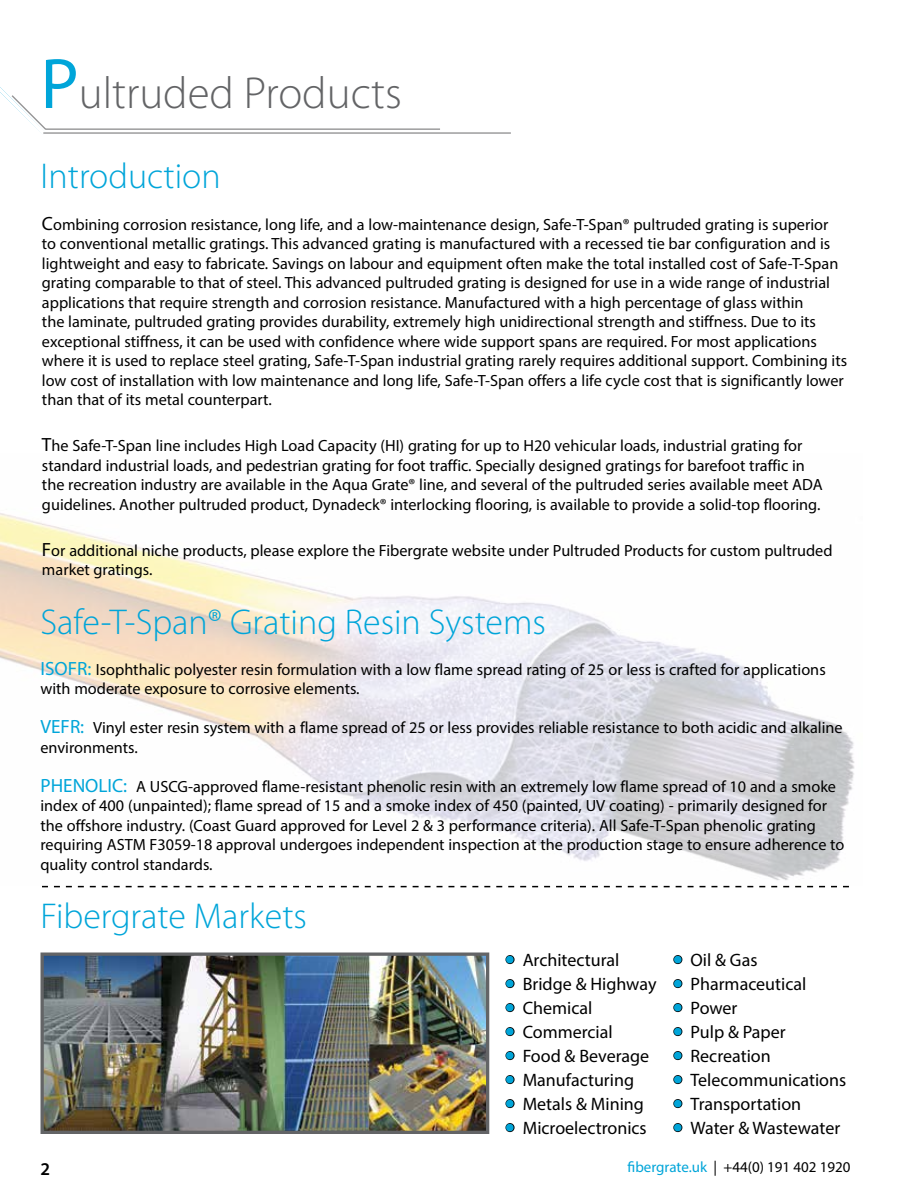
<style>
.page{position:relative;width:918px;height:1188px;background:#fff}
.page>*{position:absolute;margin:0;border:0;box-sizing:border-box;transform-origin:0 0}
.t1{font:300 45px "Myriad Pro";color:#636466}
.t2{font:300 36px "Myriad Pro";color:#00a5d9}
.t3{font:18px "Myriad Pro";color:#000}
.t4{font:600 18px "Myriad Pro";color:#000}
.t5{font:16.2px/19.5px "Myriad Pro";color:#000}
.t6{font:15px "Myriad Pro";color:#000}
.s1{font-weight:400;font-size:72px;color:#00a5d9}
.s2{font-size:19.2px}
.s3{font-size:19.2px;color:#00a5d9}
.s4{font-size:36px}
.s5{color:#00a5d9}
</style>
<div class="page">
<hr style="left:43px;top:132px;width:468px;height:2px;background:#949495">
<hr style="left:45px;top:128px;width:395px;height:2px;background:#949495">
<svg style="left:0;top:87px;width:49px;height:47px"></svg>
<img style="left:0;top:513px;width:855px;height:367px">
<svg style="left:42px;top:886px;width:807px;height:1px"></svg>
<img style="left:45px;top:957px;width:440px;height:173px">
<div style="left:41px;top:953px;width:448px;height:181px;border:3px solid #636466"></div>
<h1 class="t1" style="left:40px;top:66px;width:363px"><span class="s1">P</span>ultruded Products</h1>
<h2 class="t2" style="left:40px;top:154px;width:182px">Introduction</h2>
<p class="t5" style="left:42px;top:214px;width:807px"><span class="s2">C</span>ombining corrosion resistance, long life, and a low-maintenance design, Safe-T-Span® pultruded grating is superior<br>to conventional metallic gratings. This advanced grating is manufactured with a recessed tie bar configuration and is lightweight and easy to fabricate. Savings on labour and equipment often make the total installed cost of Safe-T-Span grating comparable to that of steel. This advanced pultruded grating is designed for use in a wide range of industrial applications that require strength and corrosion resistance. Manufactured with a high percentage of glass within<br>the laminate, pultruded grating provides durability, extremely high unidirectional strength and stiffness. Due to its exceptional stiffness, it can be used with confidence where wide support spans are required. For most applications where it is used to replace steel grating, Safe-T-Span industrial grating rarely requires additional support. Combining its low cost of installation with low maintenance and long life, Safe-T-Span offers a life cycle cost that is significantly lower than that of its metal counterpart.</p>
<p class="t5" style="left:42px;top:436px;width:782px"><span class="s2">T</span>he Safe-T-Span line includes High Load Capacity (HI) grating for up to H20 vehicular loads, industrial grating for standard industrial loads, and pedestrian grating for foot traffic. Specially designed gratings for barefoot traffic in the recreation industry are available in the Aqua Grate® line, and several of the pultruded series available meet ADA guidelines. Another pultruded product, Dynadeck® interlocking flooring, is available to provide a solid-top flooring.</p>
<p class="t5" style="left:42px;top:540px;width:792px"><span class="s2">F</span>or additional niche products, please explore the Fibergrate website under Pultruded Products for custom pultruded market gratings.</p>
<h2 class="t2" style="left:40px;top:601px;width:507px">Safe-T-Span® Grating Resin Systems</h2>
<p class="t5" style="left:40px;top:659px;width:787px"><span class="s3">ISOFR:</span> Isophthalic polyester resin formulation with a low flame spread rating of 25 or less is crafted for applications with moderate exposure to corrosive elements.</p>
<p class="t5" style="left:40px;top:718px;width:804px"><span class="s3">VEFR:</span> Vinyl ester resin system with a flame spread of 25 or less provides reliable resistance to both acidic and alkaline environments.</p>
<p class="t5" style="left:40px;top:776px;width:805px"><span class="s3">PHENOLIC:</span> A USCG-approved flame-resistant phenolic resin with an extremely low flame spread of 10 and a smoke index of 400 (unpainted); flame spread of 15 and a smoke index of 450 (painted, UV coating) - primarily designed for the offshore industry. (Coast Guard approved for Level 2 &amp; 3 performance criteria). All Safe-T-Span phenolic grating requiring ASTM F3059-18 approval undergoes independent inspection at the production stage to ensure adherence to quality control standards.</p>
<h2 class="t2" style="left:40px;top:894px;width:268px">Fibergrate Markets</h2>
<p class="t3" style="left:505px;top:949px;width:116px"><span class="s4">•</span> Architectural</p>
<p class="t3" style="left:505px;top:973px;width:153px"><span class="s4">•</span> Bridge &amp; Highway</p>
<p class="t3" style="left:505px;top:997px;width:89px"><span class="s4">•</span> Chemical</p>
<p class="t3" style="left:505px;top:1021px;width:109px"><span class="s4">•</span> Commercial</p>
<p class="t3" style="left:505px;top:1045px;width:146px"><span class="s4">•</span> Food &amp; Beverage</p>
<p class="t3" style="left:505px;top:1069px;width:131px"><span class="s4">•</span> Manufacturing</p>
<p class="t3" style="left:505px;top:1093px;width:141px"><span class="s4">•</span> Metals &amp; Mining</p>
<p class="t3" style="left:505px;top:1117px;width:143px"><span class="s4">•</span> Microelectronics</p>
<p class="t3" style="left:673px;top:949px;width:86px"><span class="s4">•</span> Oil &amp; Gas</p>
<p class="t3" style="left:673px;top:973px;width:135px"><span class="s4">•</span> Pharmaceutical</p>
<p class="t3" style="left:673px;top:997px;width:66px"><span class="s4">•</span> Power</p>
<p class="t3" style="left:673px;top:1021px;width:114px"><span class="s4">•</span> Pulp &amp; Paper</p>
<p class="t3" style="left:673px;top:1045px;width:99px"><span class="s4">•</span> Recreation</p>
<p class="t3" style="left:673px;top:1069px;width:175px"><span class="s4">•</span> Telecommunications</p>
<p class="t3" style="left:673px;top:1093px;width:130px"><span class="s4">•</span> Transportation</p>
<p class="t3" style="left:673px;top:1117px;width:169px"><span class="s4">•</span> Water &amp; Wastewater</p>
<p class="t4" style="left:40px;top:1157px;width:11px">2</p>
<p class="t6" style="left:628px;top:1158px;width:224px"><span class="s5">fibergrate.uk</span> | +44(0) 191 402 1920</p>
</div>
